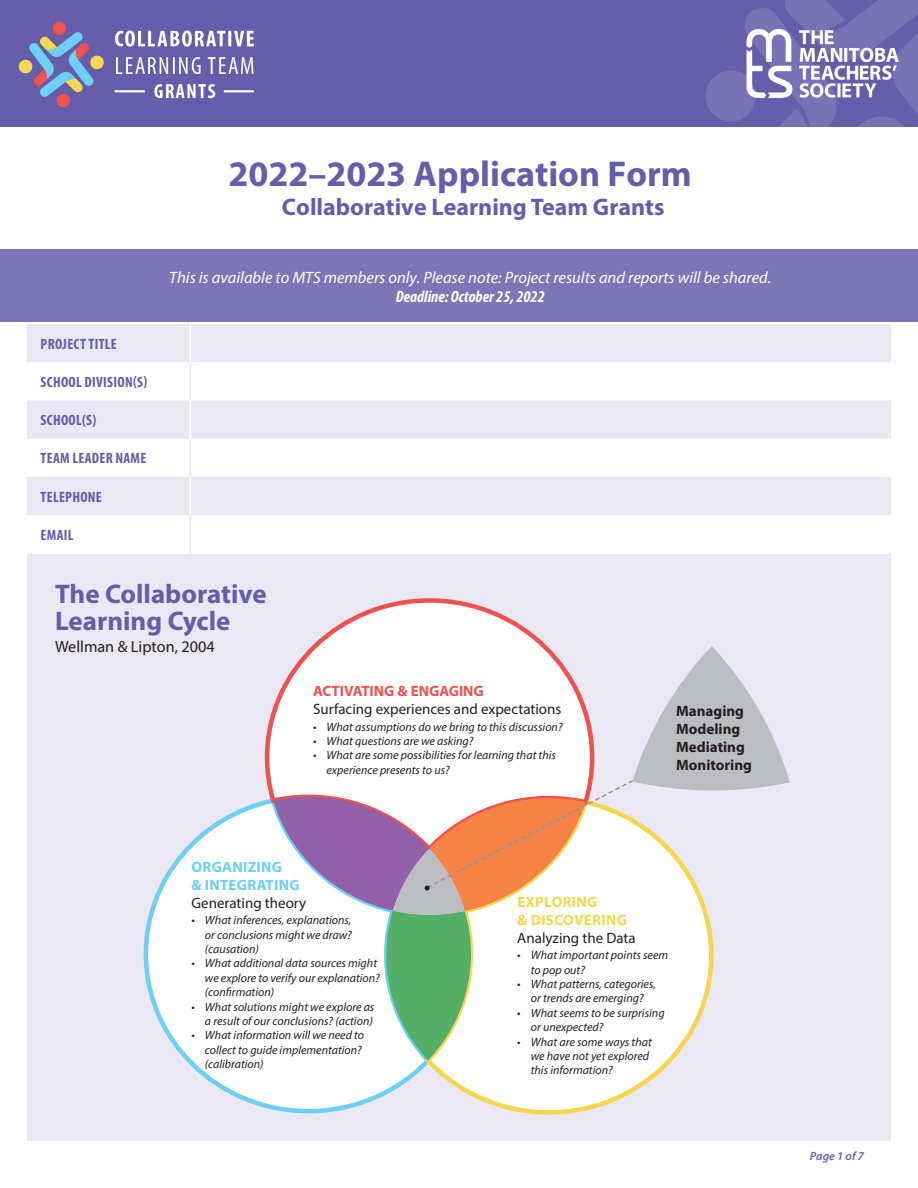
<style>
.page{position:relative;width:918px;height:1188px;background:#fff}
.page>*{position:absolute;margin:0;border:0;box-sizing:border-box;transform-origin:0 0}
.t1{font:700 36px "Myriad Pro";color:#655da9}
.t2{font:700 27px/27px "Myriad Pro";color:#655da9}
.t3{font:700 24px "Myriad Pro";color:#655da9}
.t4{font:italic 16.5px/19.8px "Myriad Pro";color:#fff;text-align:center}
.t5{font:16.2px "Myriad Pro";color:#231f20}
.t6{font:15px "Myriad Pro";color:#231f20}
.Table_Fields{font:700 condensed 15px "Myriad Pro";letter-spacing:.02em;color:#655da9}
.t7{font:700 15px "Myriad Pro";color:#231f20}
.t8{font:700 15px/18px "Myriad Pro";letter-spacing:.02em;color:#6bcff6}
.t9{font:700 15px/18px "Myriad Pro";letter-spacing:.02em;color:#f3d84e}
.t10{font:700 15px "Myriad Pro";color:#f0514f}
.t11{font:italic 12px/14.4px "Myriad Pro";color:#231f20}
.t12{font:italic 600 12px "Myriad Pro";color:#655da9}
.s1{font-weight:700;font-stretch:condensed}
</style>
<div class="page">
<div style="left:27px;top:554px;width:863px;height:586px;background:#e9e8f3"></div>
<div style="left:1px;top:249px;width:917px;height:73px;background:#7e75b6"></div>
<svg style="left:27px;top:324px;width:864px;height:191px;fill:#e9e8f3"></svg>
<hr style="left:190px;top:324px;width:1px;height:38px;background:#fff">
<hr style="left:190px;top:400px;width:1px;height:39px;background:#fff">
<hr style="left:190px;top:477px;width:1px;height:38px;background:#fff">
<hr style="left:190px;top:362px;width:1px;height:38px;background:#e9e8f3">
<hr style="left:190px;top:439px;width:1px;height:38px;background:#e9e8f3">
<hr style="left:190px;top:515px;width:1px;height:38px;background:#e9e8f3">
<svg style="left:145px;top:799px;width:277px;height:315px"></svg>
<svg style="left:422px;top:889px;width:292px;height:226px"></svg>
<svg style="left:267px;top:598px;width:326px;height:257px"></svg>
<svg style="left:425px;top:737px;width:274px;height:152px"></svg>
<svg style="left:632px;top:646px;width:158px;height:145px"></svg>
<svg style="left:273px;top:797px;width:312px;height:263px;background:#d8cdc6"></svg>
<img style="left:0;top:1px;width:918px;height:126px">
<p class="t1" style="left:228px;top:150px;width:465px">2022–2023 Application Form</p>
<p class="t3" style="left:282px;top:191px;width:384px">Collaborative Learning Team Grants</p>
<p class="Table_Fields" style="left:41px;top:334px;width:78px">PROJECT TITLE</p>
<p class="Table_Fields" style="left:41px;top:373px;width:108px">SCHOOL DIVISION(S)</p>
<p class="Table_Fields" style="left:41px;top:411px;width:57px">SCHOOL(S)</p>
<p class="Table_Fields" style="left:41px;top:449px;width:107px">TEAM LEADER NAME</p>
<p class="Table_Fields" style="left:41px;top:487px;width:63px">TELEPHONE</p>
<p class="Table_Fields" style="left:41px;top:526px;width:34px">EMAIL</p>
<p class="t4" style="left:169px;top:267px;width:604px">This is available to MTS members only. Please note: Project results and reports will be shared.<br><span class="s1">Deadline: October 25, 2022</span></p>
<p class="t2" style="left:55px;top:580px;width:213px">The Collaborative<br>Learning Cycle</p>
<p class="t5" style="left:55px;top:637px;width:161px">Wellman &amp; Lipton, 2004</p>
<p class="t10" style="left:313px;top:681px;width:172px">ACTIVATING &amp; ENGAGING</p>
<p class="t6" style="left:313px;top:700px;width:250px">Surfacing experiences and expectations</p>
<p class="t11" style="left:313px;top:719px;width:251px">• What assumptions do we bring to this discussion?</p>
<p class="t11" style="left:313px;top:734px;width:162px">• What questions are we asking?</p>
<p class="t11" style="left:327px;top:748px;width:231px;text-indent:-14px">• What are some possibilities for learning that this experience presents to us?</p>
<p class="t7" style="left:676px;top:701px;width:69px">Managing</p>
<p class="t7" style="left:676px;top:719px;width:66px">Modeling</p>
<p class="t7" style="left:676px;top:737px;width:70px">Mediating</p>
<p class="t7" style="left:676px;top:755px;width:77px">Monitoring</p>
<p class="t8" style="left:191px;top:857px;width:110px">ORGANIZING<br>&amp; INTEGRATING</p>
<p class="t6" style="left:191px;top:893px;width:116px">Generating theory</p>
<p class="t11" style="left:205px;top:913px;width:148px;text-align:justify;text-indent:-14px">• What inferences, explanations, or conclusions might we draw? (causation)</p>
<p class="t11" style="left:205px;top:956px;width:176px;text-indent:-14px">• What additional data sources might we explore to verify our explanation? (confirmation)</p>
<p class="t11" style="left:191px;top:999px;width:184px;text-align:right">• What solutions might we explore as a result of our conclusions? (action)</p>
<p class="t11" style="left:205px;top:1028px;width:161px;text-indent:-14px">• What information will we need to collect to guide implementation? (calibration)</p>
<p class="t9" style="left:517px;top:892px;width:111px">EXPLORING<br>&amp; DISCOVERING</p>
<p class="t6" style="left:517px;top:928px;width:120px">Analyzing the Data</p>
<p class="t11" style="left:531px;top:948px;width:139px;text-indent:-14px">• What important points seem to pop out?</p>
<p class="t11" style="left:517px;top:977px;width:140px;text-align:center">• What patterns, categories, or trends are emerging?</p>
<p class="t11" style="left:531px;top:1005px;width:135px;text-indent:-14px">• What seems to be surprising or unexpected?</p>
<p class="t11" style="left:531px;top:1034px;width:122px;text-indent:-14px">• What are some ways that we have not yet explored this information?</p>
<p class="t12" style="left:810px;top:1149px;width:56px">Page 1 of 7</p>
</div>
